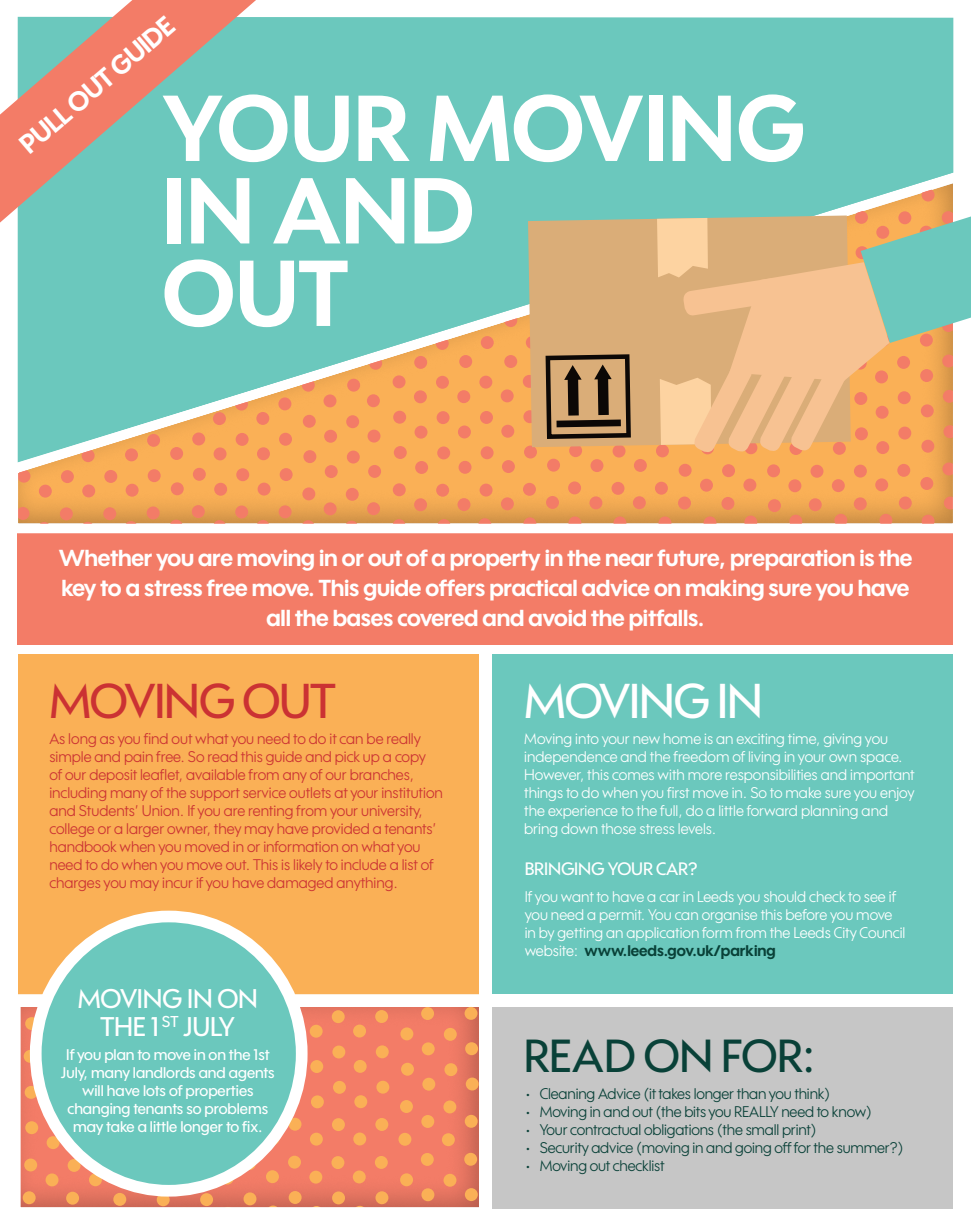
<style>
.page{position:relative;width:971px;height:1226px;background:#fff}
.page>*{position:absolute;margin:0;border:0;box-sizing:border-box;transform-origin:0 0}
.t1{font:700 90.75px/82.5px "Wes FY";color:#fff}
.t2{font:500 47.5px "Wes FY";letter-spacing:-.025em;color:#cb3233}
.t3{font:500 47.5px "Wes FY";letter-spacing:-.025em;color:#fff}
.t4{font:500 45px "Wes FY";letter-spacing:-.01em;color:#094138}
.t5{font:500 26.25px/27.5px "Wes FY";letter-spacing:-.01em;color:#fff;text-align:center}
.t6{font:700 26.25px "Wes FY";color:#fff}
.t7{font:700 22.5px/30px "Wes FY";letter-spacing:-.01em;color:#fff;text-align:center}
.t8{font:500 17.5px "Wes FY";letter-spacing:-.01em;color:#fff}
.t9{font:15px/18px "Wes FY";color:#fff}
.t10{font:15px/18px "Wes FY";color:#cb3233}
.t11{font:15px "Wes FY";letter-spacing:-.01em;color:#094138}
.t12{font:500 15px/18px "Wes FY";color:#fff;text-align:center}
.s1{font-weight:700;color:#094138}
</style>
<div class="page">
<div style="left:493px;top:1007px;width:460px;height:201px;background:#c6c6c6"></div>
<div style="left:493px;top:655px;width:460px;height:339px;background:#6bc8bd"></div>
<div style="left:18px;top:655px;width:460px;height:344px;background:#fab056"></div>
<div style="left:256px;top:17px;width:697px;height:148px;background:#6bc8bd"></div>
<svg style="left:0;top:0;width:256px;height:223px;background:#b6aa9c"></svg>
<div style="left:17px;top:1005px;width:463px;height:204px;background:#231f20;opacity:.3"></div>
<div style="left:18px;top:531px;width:935px;height:114px;background:#f37c67"></div>
<svg style="left:3px;top:165px;width:951px;height:369px;background:#adbd99"></svg>
<div style="left:528px;top:216px;width:129px;height:231px;background:#daad78"></div>
<svg style="left:657px;top:216px;width:314px;height:239px;background:#ddba89"></svg>
<svg style="left:543px;top:352px;width:90px;height:89px;background:#91724f"></svg>
<div style="left:310px;top:1025px;width:13px;height:13px;background:#fab056;border-radius:50%"></div>
<div style="left:310px;top:1060px;width:13px;height:13px;background:#fab056;border-radius:50%"></div>
<div style="left:311px;top:1095px;width:13px;height:13px;background:#fab056;border-radius:50%"></div>
<div style="left:332px;top:1045px;width:13px;height:14px;background:#fab056;border-radius:50%"></div>
<div style="left:333px;top:1081px;width:13px;height:13px;background:#fab056;border-radius:50%"></div>
<div style="left:332px;top:1010px;width:13px;height:13px;background:#fab056;border-radius:50%"></div>
<div style="left:353px;top:1025px;width:13px;height:13px;background:#fab056;border-radius:50%"></div>
<div style="left:354px;top:1060px;width:13px;height:13px;background:#fab056;border-radius:50%"></div>
<div style="left:354px;top:1095px;width:13px;height:13px;background:#fab056;border-radius:50%"></div>
<div style="left:376px;top:1045px;width:13px;height:13px;background:#fab056;border-radius:50%"></div>
<div style="left:376px;top:1081px;width:13px;height:13px;background:#fab056;border-radius:50%"></div>
<div style="left:375px;top:1010px;width:13px;height:13px;background:#fab056;border-radius:50%"></div>
<div style="left:266px;top:1132px;width:13px;height:13px;background:#fff;border-radius:50%"></div>
<svg style="left:288px;top:1118px;width:14px;height:13px"></svg>
<div style="left:310px;top:1133px;width:13px;height:13px;background:#fab056;border-radius:50%"></div>
<div style="left:332px;top:1118px;width:13px;height:13px;background:#fab056;border-radius:50%"></div>
<div style="left:353px;top:1132px;width:13px;height:14px;background:#fab056;border-radius:50%"></div>
<div style="left:375px;top:1118px;width:13px;height:13px;background:#fab056;border-radius:50%"></div>
<div style="left:400px;top:1027px;width:13px;height:13px;background:#fab056;border-radius:50%"></div>
<div style="left:401px;top:1063px;width:13px;height:13px;background:#fab056;border-radius:50%"></div>
<div style="left:421px;top:1007px;width:13px;height:13px;background:#fab056;border-radius:50%"></div>
<div style="left:422px;top:1042px;width:13px;height:13px;background:#fab056;border-radius:50%"></div>
<div style="left:422px;top:1078px;width:13px;height:13px;background:#fab056;border-radius:50%"></div>
<div style="left:444px;top:1028px;width:13px;height:13px;background:#fab056;border-radius:50%"></div>
<div style="left:444px;top:1063px;width:13px;height:13px;background:#fab056;border-radius:50%"></div>
<div style="left:464px;top:1007px;width:13px;height:13px;background:#fab056;border-radius:50%"></div>
<div style="left:465px;top:1042px;width:13px;height:13px;background:#fab056;border-radius:50%"></div>
<div style="left:466px;top:1077px;width:13px;height:14px;background:#fab056;border-radius:50%"></div>
<div style="left:400px;top:1100px;width:13px;height:13px;background:#fab056;border-radius:50%"></div>
<div style="left:421px;top:1115px;width:13px;height:13px;background:#fab056;border-radius:50%"></div>
<div style="left:443px;top:1100px;width:13px;height:13px;background:#fab056;border-radius:50%"></div>
<div style="left:465px;top:1115px;width:13px;height:13px;background:#fab056;border-radius:50%"></div>
<div style="left:398px;top:1133px;width:13px;height:13px;background:#fab056;border-radius:50%"></div>
<div style="left:442px;top:1133px;width:13px;height:13px;background:#fab056;border-radius:50%"></div>
<div style="left:113px;top:1193px;width:13px;height:13px;background:#fab056;border-radius:50%"></div>
<div style="left:157px;top:1193px;width:13px;height:13px;background:#fab056;border-radius:50%"></div>
<div style="left:200px;top:1193px;width:13px;height:13px;background:#fab056;border-radius:50%"></div>
<svg style="left:221px;top:1172px;width:13px;height:13px"></svg>
<div style="left:243px;top:1192px;width:14px;height:13px;background:#fab056;border-radius:50%"></div>
<svg style="left:243px;top:1157px;width:13px;height:13px"></svg>
<div style="left:266px;top:1170px;width:13px;height:13px;background:#fab056;border-radius:50%"></div>
<svg style="left:267px;top:1205px;width:13px;height:1px"></svg>
<div style="left:289px;top:1191px;width:13px;height:13px;background:#fab056;border-radius:50%"></div>
<div style="left:288px;top:1156px;width:13px;height:13px;background:#fab056;border-radius:50%"></div>
<div style="left:309px;top:1171px;width:13px;height:13px;background:#fab056;border-radius:50%"></div>
<div style="left:332px;top:1191px;width:13px;height:13px;background:#fab056;border-radius:50%"></div>
<div style="left:331px;top:1156px;width:13px;height:13px;background:#fab056;border-radius:50%"></div>
<div style="left:353px;top:1170px;width:13px;height:13px;background:#fab056;border-radius:50%"></div>
<div style="left:375px;top:1191px;width:13px;height:13px;background:#fab056;border-radius:50%"></div>
<div style="left:375px;top:1156px;width:13px;height:13px;background:#fab056;border-radius:50%"></div>
<div style="left:400px;top:1173px;width:13px;height:13px;background:#fab056;border-radius:50%"></div>
<div style="left:421px;top:1153px;width:13px;height:13px;background:#fab056;border-radius:50%"></div>
<div style="left:421px;top:1188px;width:13px;height:13px;background:#fab056;border-radius:50%"></div>
<div style="left:443px;top:1174px;width:13px;height:13px;background:#fab056;border-radius:50%"></div>
<div style="left:464px;top:1153px;width:13px;height:13px;background:#fab056;border-radius:50%"></div>
<div style="left:465px;top:1188px;width:13px;height:13px;background:#fab056;border-radius:50%"></div>
<div style="left:25px;top:1086px;width:13px;height:13px;background:#fab056;border-radius:50%"></div>
<div style="left:25px;top:1121px;width:13px;height:13px;background:#fab056;border-radius:50%"></div>
<div style="left:46px;top:1101px;width:13px;height:13px;background:#fff;border-radius:50%"></div>
<div style="left:47px;top:1136px;width:13px;height:13px;background:#fab056;border-radius:50%"></div>
<div style="left:24px;top:1158px;width:13px;height:14px;background:#fab056;border-radius:50%"></div>
<div style="left:46px;top:1173px;width:13px;height:13px;background:#fab056;border-radius:50%"></div>
<div style="left:68px;top:1159px;width:13px;height:13px;background:#fab056;border-radius:50%"></div>
<svg style="left:89px;top:1173px;width:13px;height:13px"></svg>
<div style="left:23px;top:1191px;width:13px;height:13px;background:#fab056;border-radius:50%"></div>
<div style="left:66px;top:1192px;width:13px;height:13px;background:#fab056;border-radius:50%"></div>
<div style="left:25px;top:1017px;width:13px;height:13px;background:#fab056;border-radius:50%"></div>
<div style="left:24px;top:1050px;width:13px;height:13px;background:#fab056;border-radius:50%"></div>
<div style="left:11px;top:994px;width:479px;height:223px;border:10px solid #fff"></div>
<div style="left:36px;top:916px;width:266px;height:275px;background:#6bc8bd;border-radius:50%"></div>
<div style="left:30px;top:911px;width:278px;height:286px;border:12px solid #fff;border-radius:50%"></div>
<h3 class="t6" style="left:13px;top:136px;width:195px;rotate:-41deg">PULL OUT GUIDE</h3>
<h1 class="t1" style="left:162px;top:85px;width:644px">YOUR MOVING<br>IN AND<br>OUT</h1>
<h3 class="t7" style="left:59px;top:543px;width:855px">Whether you are moving in or out of a property in the near future, preparation is the key to a stress free move. This guide offers practical advice on making sure you have all the bases covered and avoid the pitfalls.</h3>
<h2 class="t2" style="left:49px;top:672px;width:288px">MOVING OUT</h2>
<p class="t10" style="left:49px;top:730px;width:395px">As long as you find out what you need to do it can be really simple and pain free. So read this guide and pick up a copy<br>of our deposit leaflet, available from any of our branches, including many of the support service outlets at your institution and Students’ Union. If you are renting from your university, college or a larger owner, they may have provided a tenants’ handbook when you moved in or information on what you need to do when you move out. This is likely to include a list of charges you may incur if you have damaged anything.</p>
<h3 class="t5" style="left:78px;top:984px;width:182px">MOVING IN ON<br>THE 1 <sup>ST</sup> JULY</h3>
<p class="t12" style="left:61px;top:1045px;width:215px">If you plan to move in on the 1st<br>July, many landlords and agents will have lots of properties changing tenants so problems may take a little longer to fix.</p>
<h2 class="t3" style="left:524px;top:672px;width:240px">MOVING IN</h2>
<p class="t9" style="left:524px;top:730px;width:392px">Moving into your new home is an exciting time, giving you independence and the freedom of living in your own space.<br>However, this comes with more responsibilities and important things to do when you first move in. So to make sure you enjoy the experience to the full, do a little forward planning and bring down those stress levels.</p>
<p class="t8" style="left:525px;top:858px;width:175px">BRINGING YOUR CAR?</p>
<p class="t9" style="left:525px;top:888px;width:382px">If you want to have a car in Leeds you should check to see if you need a permit. You can organise this before you move in by getting an application form from the Leeds City Council website: <span class="s1">www.leeds.gov.uk/parking</span></p>
<h3 class="t4" style="left:524px;top:1027px;width:293px">READ ON FOR:</h3>
<p class="t11" style="left:525px;top:1084px;width:306px">• Cleaning Advice (it takes longer than you think)</p>
<p class="t11" style="left:525px;top:1102px;width:348px">• Moving in and out (the bits you REALLY need to know)</p>
<p class="t11" style="left:525px;top:1120px;width:293px">• Your contractual obligations (the small print)</p>
<p class="t11" style="left:525px;top:1138px;width:380px">• Security advice (moving in and going off for the summer?)</p>
<p class="t11" style="left:525px;top:1156px;width:141px">• Moving out checklist</p>
</div>
